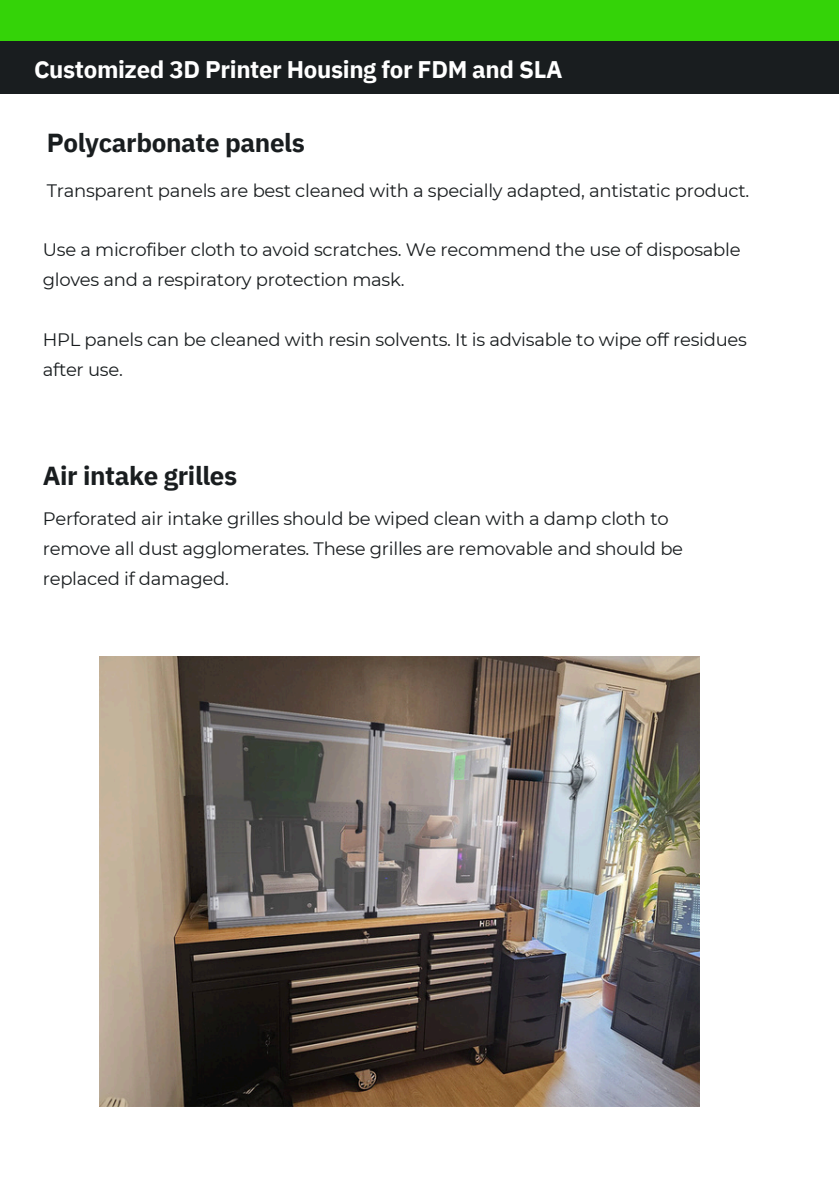
<style>
.page{position:relative;width:839px;height:1191px;background:#fff}
.page>*{position:absolute;margin:0;border:0;box-sizing:border-box;transform-origin:0 0}
.t1{font:700 26px "IBM Plex Sans";letter-spacing:-.015em;color:#191d1f}
.t2{font:700 24px "IBM Plex Sans";letter-spacing:-.015em;color:#fff}
.t3{font:18px/30px "Montserrat";letter-spacing:-.015em;color:#191d1f}
</style>
<div class="page">
<div style="left:0;top:41px;width:838px;height:53px;background:#191d1f"></div>
<div style="left:0;top:0;width:838px;height:41px;background:#34d308"></div>
<img style="left:99px;top:656px;width:600px;height:450px">
<p class="t2" style="left:34px;top:53px;width:530px">Customized 3D Printer Housing for FDM and SLA</p>
<h1 class="t1" style="left:47px;top:125px;width:259px">Polycarbonate panels</h1>
<h1 class="t3" style="left:47px;top:176px;width:704px">Transparent panels are best cleaned with a specially adapted, antistatic product.</h1>
<p class="t3" style="left:43px;top:235px;width:699px">Use a microfiber cloth to avoid scratches. We recommend the use of disposable gloves and a respiratory protection mask.</p>
<p class="t3" style="left:43px;top:324px;width:705px">HPL panels can be cleaned with resin solvents. It is advisable to wipe off residues after use.</p>
<p class="t1" style="left:43px;top:458px;width:196px">Air intake grilles</p>
<h1 class="t3" style="left:43px;top:504px;width:641px">Perforated air intake grilles should be wiped clean with a damp cloth to remove all dust agglomerates. These grilles are removable and should be replaced if damaged.</h1>
</div>
